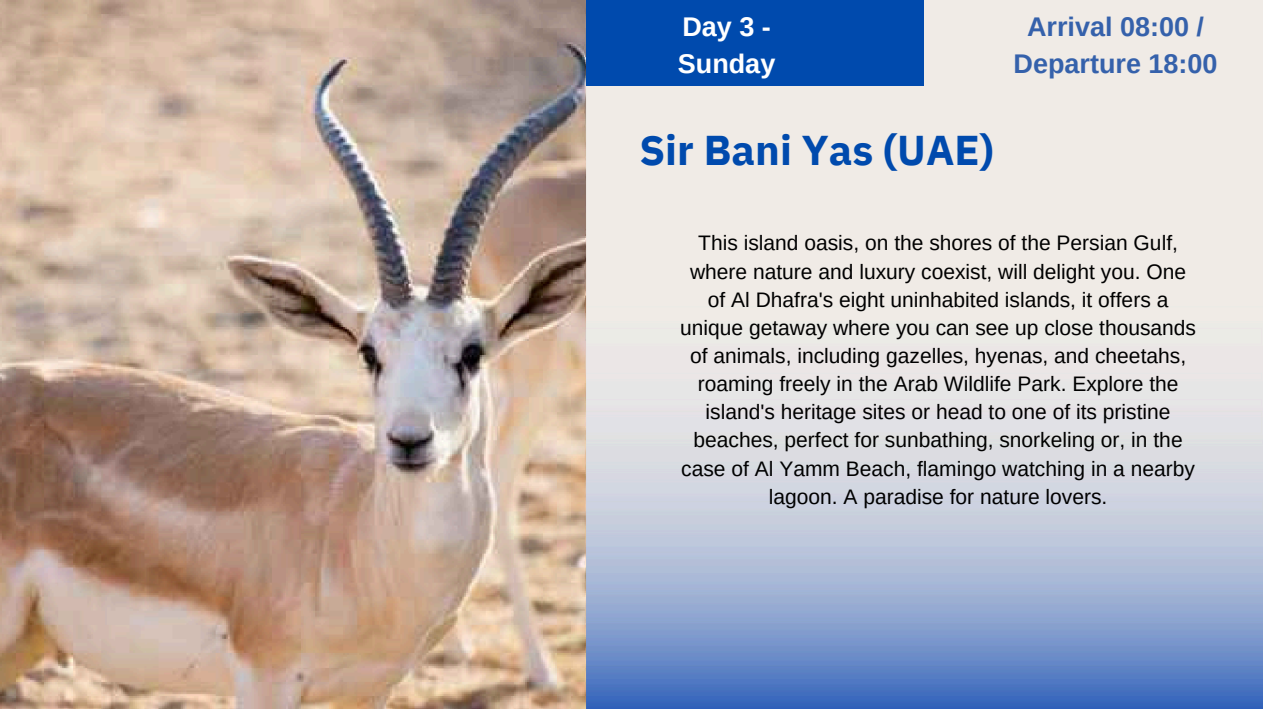
<style>
.page{position:relative;width:1263px;height:709px;background:#fff}
.page>*{position:absolute;margin:0;border:0;box-sizing:border-box;transform-origin:0 0}
.t1{font:700 41.55px "IBM Plex Sans";color:#004aad}
.t2{font:700 27px/37.2px "Arimo";color:#3561ab;text-align:center}
.t3{font:700 27px/37.2px "Arimo";color:#fff}
.t4{font:21px/28.2px "Arimo";color:#000;text-align:center}
</style>
<div class="page">
<img style="left:0;top:0;width:1262px;height:709px">
<div style="left:587px;top:0;width:336px;height:86px;background:#004aad"></div>
<h2 class="t3" style="left:677px;top:8px;width:99px">Day 3 -<br>Sunday</h2>
<h1 class="t2" style="left:1013px;top:8px;width:205px">Arrival 08:00 /<br>Departure 18:00</h1>
<p class="t1" style="left:639px;top:123px;width:356px">Sir Bani Yas (UAE)</p>
<h2 class="t4" style="left:680px;top:229px;width:517px">This island oasis, on the shores of the Persian Gulf, where nature and luxury coexist, will delight you. One of Al Dhafra's eight uninhabited islands, it offers a unique getaway where you can see up close thousands of animals, including gazelles, hyenas, and cheetahs, roaming freely in the Arab Wildlife Park. Explore the island's heritage sites or head to one of its pristine beaches, perfect for sunbathing, snorkeling or, in the case of Al Yamm Beach, flamingo watching in a nearby lagoon. A paradise for nature lovers.</h2>
</div>
